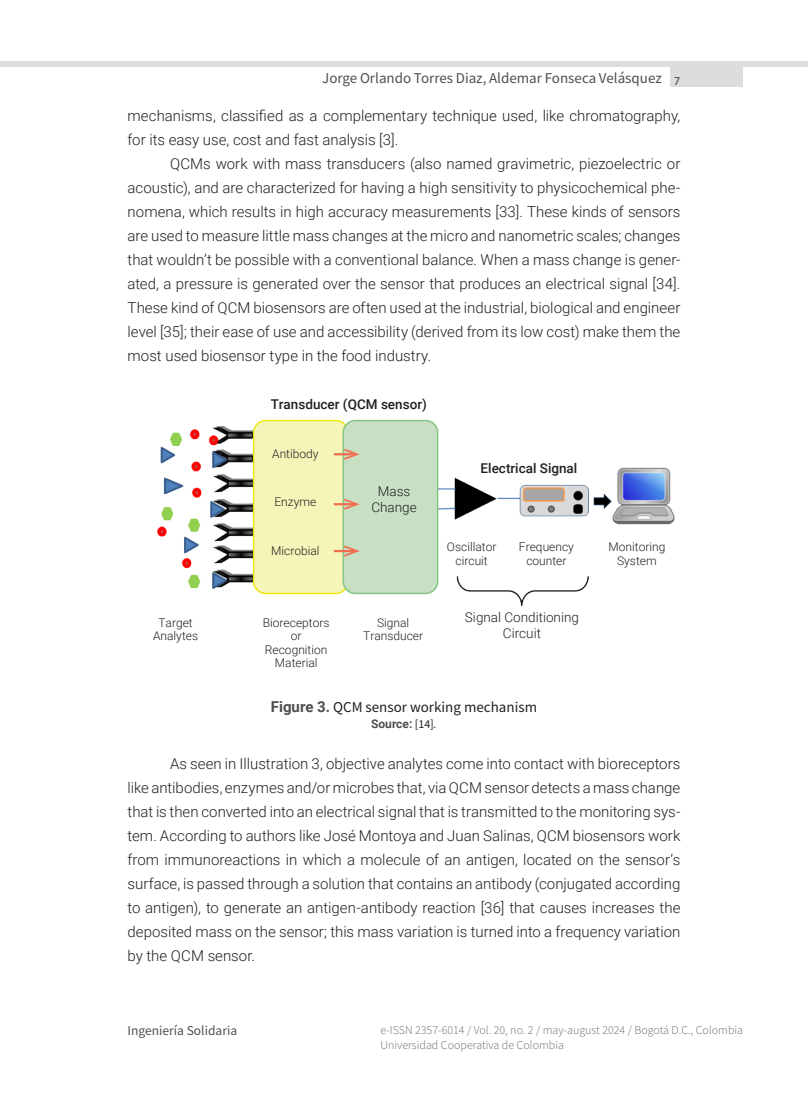
<style>
.page{position:relative;width:808px;height:1106px;background:#fff}
.page>*{position:absolute;margin:0;border:0;box-sizing:border-box;transform-origin:0 0}
.Texto{font:300 15px/24px "Roboto";color:#231f20;text-align:justify}
.Primer_párrafo{font:300 15px/24px "Roboto";color:#231f20}
.t1{font:15px "Source Sans Pro";color:#4e4f50}
.FIGURA-titulo{font:15px "Source Sans Pro";color:#231f20}
.t2{font:500 13.5px "Roboto";color:#231f20}
.t3{font:300 13.5px/16.2px "Roboto";color:#231f20;text-align:center}
.t4{font:13.5px "Source Sans Pro";color:#4e4f50}
.t5{font:300 12px/13.5px "Roboto";color:#231f20;text-align:center}
.t6{font:300 12px/14.4px "Source Sans Pro";color:#6c6d70}
.FIGURA-fuente{font:700 12px "Roboto";color:#4e4f50}
.s1{font-family:"Roboto";font-weight:700;color:#4e4f50}
.s2{font-family:"Source Sans Pro";font-weight:400;color:#231f20}
.s3{font-family:"Source Sans Pro";font-weight:400;font-style:italic;color:#231f20}
</style>
<div class="page">
<div style="left:0;top:61px;width:808px;height:6px;background:#dcdddf"></div>
<div style="left:671px;top:63px;width:72px;height:24px;background:#dcdddf"></div>
<img style="left:157px;top:419px;width:518px;height:188px">
<div style="left:254px;top:420px;width:94px;height:173px;background:#f6f5b9;border-radius:12px"></div>
<div style="left:253px;top:420px;width:96px;height:174px;border:2px solid #ece814;border-radius:12px"></div>
<div style="left:343px;top:420px;width:95px;height:173px;background:#c7e0c3;border-radius:12px"></div>
<div style="left:343px;top:420px;width:95px;height:174px;border:2px solid #86c486;border-radius:12px"></div>
<hr style="left:334px;top:453px;width:21px;height:2px;background:#f36e4d">
<svg style="left:344px;top:449px;width:16px;height:11px"></svg>
<hr style="left:334px;top:503px;width:21px;height:2px;background:#f36e4d">
<svg style="left:344px;top:499px;width:16px;height:11px"></svg>
<hr style="left:334px;top:550px;width:21px;height:2px;background:#f36e4d">
<svg style="left:344px;top:545px;width:16px;height:11px"></svg>
<p class="t1" style="left:322px;top:69px;width:360px">Jorge Orlando Torres Diaz, Aldemar Fonseca Velásquez <sub>7</sub></p>
<p class="Primer_párrafo" style="left:128px;top:103px;width:554px">mechanisms, classified as a complementary technique used, like chromatography, for its easy use, cost and fast analysis [3].</p>
<p class="Texto" style="left:128px;top:151px;width:554px;text-indent:43px">QCMs work with mass transducers (also named gravimetric, piezoelectric or acoustic), and are characterized for having a high sensitivity to physicochemical phe&shy;nomena, which results in high accuracy measurements [33]. These kinds of sensors are used to measure little mass changes at the micro and nanometric scales; changes that wouldn’t be possible with a conventional balance. When a mass change is gener&shy;ated, a pressure is generated over the sensor that produces an electrical signal [34].<br>These kind of QCM biosensors are often used at the industrial, biological and engineer level [35]; their ease of use and accessibility (derived from its low cost) make them the most used biosensor type in the food industry.</p>
<p class="t2" style="left:271px;top:395px;width:158px">Transducer (QCM sensor)</p>
<p class="t5" style="left:272px;top:446px;width:48px">Antibody</p>
<p class="t5" style="left:274px;top:494px;width:43px">Enzyme</p>
<p class="t5" style="left:271px;top:544px;width:50px">Microbial</p>
<p class="t3" style="left:371px;top:483px;width:47px">Mass<br>Change</p>
<p class="t5" style="left:153px;top:615px;width:47px">Target<br>Analytes</p>
<p class="t5" style="left:263px;top:615px;width:68px">Bioreceptors or<br>Recognition<br>Material</p>
<p class="t5" style="left:363px;top:615px;width:61px">Signal<br>Transducer</p>
<p class="t2" style="left:481px;top:458px;width:98px">Electrical Signal</p>
<p class="t5" style="left:447px;top:539px;width:51px;line-height:14.4px">Oscillator circuit</p>
<p class="t5" style="left:519px;top:539px;width:56px;line-height:14.4px">Frequency counter</p>
<p class="t5" style="left:608px;top:539px;width:58px;line-height:14.4px">Monitoring<br>System</p>
<p class="t3" style="left:465px;top:608px;width:115px">Signal Conditioning<br>Circuit</p>
<p class="FIGURA-titulo" style="left:271px;top:697px;width:268px"><span class="s1">Figure 3.</span> QCM sensor working mechanism</p>
<p class="FIGURA-fuente" style="left:371px;top:715px;width:67px">Source: <span class="s2">[14]</span><span class="s3">.</span></p>
<p class="Texto" style="left:128px;top:751px;width:554px;text-indent:43px">As seen in Illustration 3, objective analytes come into contact with bioreceptors like antibodies, enzymes and/or microbes that, via QCM sensor detects a mass change that is then converted into an electrical signal that is transmitted to the monitoring sys&shy;tem. According to authors like José Montoya and Juan Salinas, QCM biosensors work from immunoreactions in which a molecule of an antigen, located on the sensor’s surface, is passed through a solution that contains an antibody (conjugated according to antigen), to generate an antigen-antibody reaction [36] that causes increases the deposited mass on the sensor; this mass variation is turned into a frequency variation by the QCM sensor.</p>
<p class="t4" style="left:128px;top:1022px;width:111px">Ingeniería Solidaria</p>
<p class="t6" style="left:380px;top:1023px;width:364px">e-ISSN 2357-6014 / Vol. 20, no. 2 / may-august 2024 / Bogotá D.C., Colombia<br>Universidad Cooperativa de Colombia</p>
</div>
